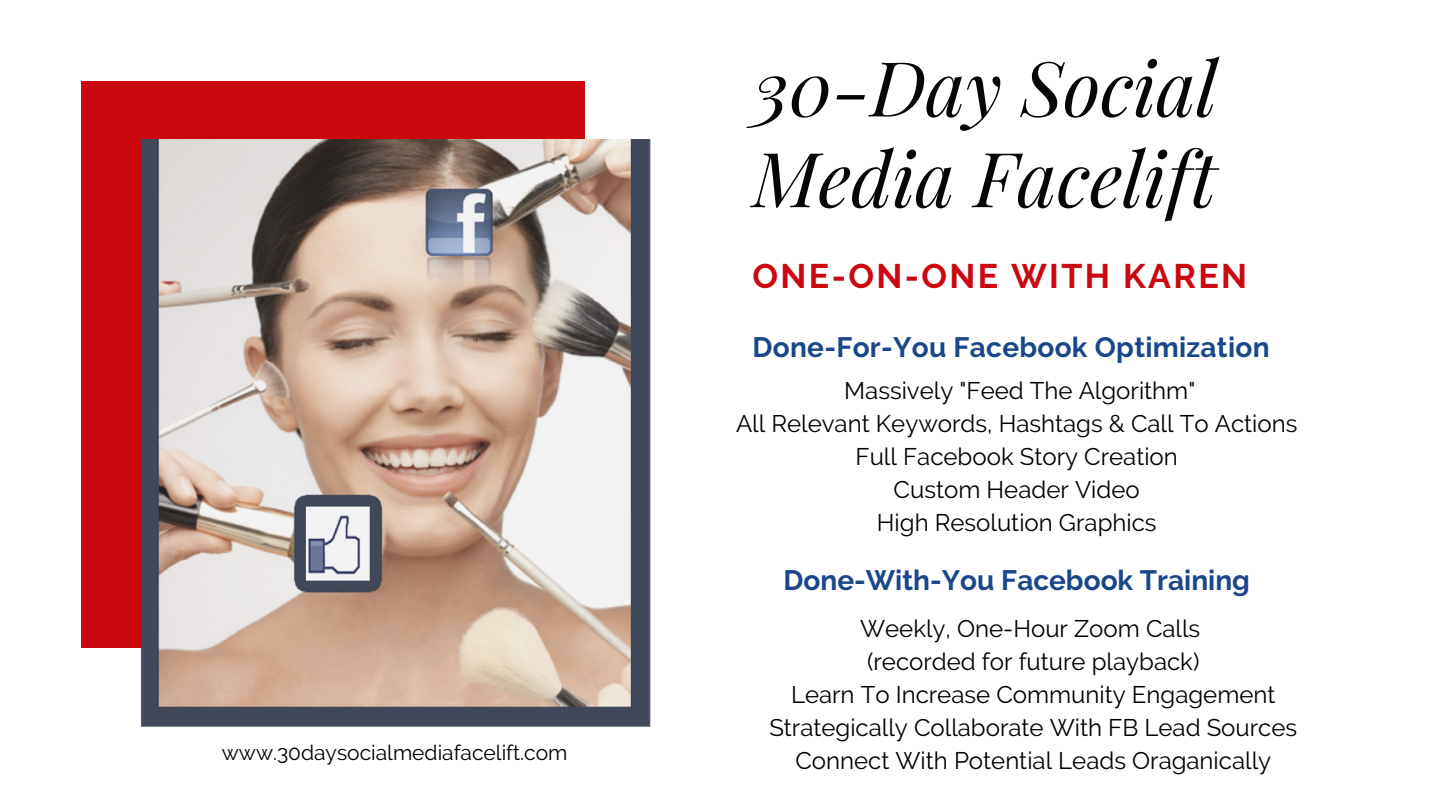
<style>
.page{position:relative;width:1440px;height:810px;background:#fff}
.page>*{position:absolute;margin:0;border:0;box-sizing:border-box;transform-origin:0 0}
.t1{font:italic 76px/90.8px "Playfair Display";color:#050707}
.t2{font:700 34px "Raleway";letter-spacing:.07em;color:#cb080f}
.t3{font:700 28px "Raleway";letter-spacing:.01em;color:#1a4789}
.t4{font:24px/33px "Raleway";color:#000;text-align:center}
.t5{font:21px "Raleway";color:#000}
</style>
<div class="page">
<div style="left:81px;top:81px;width:504px;height:567px;background:#cb080f"></div>
<img style="left:140px;top:140px;width:511px;height:587px">
<p class="t5" style="left:222px;top:740px;width:347px">www.30daysocialmediafacelift.com</p>
<h1 class="t1" style="left:753px;top:40px;width:466px">30-Day Social<br>Media Facelift</h1>
<h2 class="t2" style="left:753px;top:256px;width:496px">ONE-ON-ONE WITH KAREN</h2>
<p class="t3" style="left:753px;top:331px;width:519px">Done-For-You Facebook Optimization</p>
<p class="t4" style="left:736px;top:374px;width:563px">Massively "Feed The Algorithm"<br>All Relevant Keywords, Hashtags &amp; Call To Actions<br>Full Facebook Story Creation<br>Custom Header Video<br>High Resolution Graphics</p>
<p class="t3" style="left:783px;top:564px;width:468px">Done-With-You Facebook Training</p>
<p class="t4" style="left:769px;top:613px;width:529px">Weekly, One-Hour Zoom Calls<br>(recorded for future playback)<br>Learn To Increase Community Engagement Strategically Collaborate With FB Lead Sources Connect With Potential Leads Oraganically</p>
</div>
